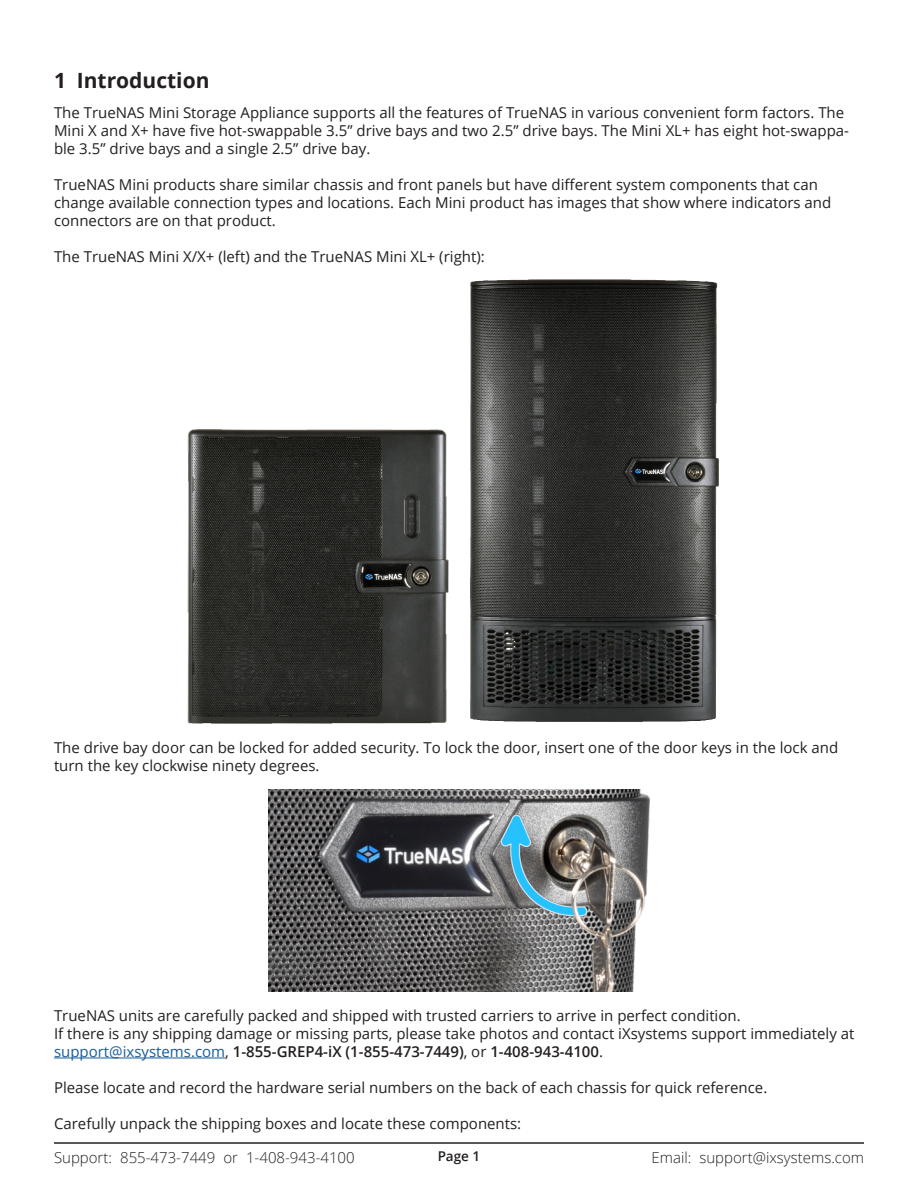
<style>
.page{position:relative;width:918px;height:1188px;background:#fff}
.page>*{position:absolute;margin:0;border:0;box-sizing:border-box;transform-origin:0 0}
.Section_Header{font:700 21px "Open Sans";color:#231f20}
.iX_Paragraph{font:15px/18px "Open Sans";color:#231f20}
.iX_Paragraph-2{font:600 15px "Open Sans";color:#231f20}
.t1{font:300 15px "Open Sans";color:#231f20}
.t2{font:600 13.5px "Open Sans";color:#231f20}
.s1{font-weight:400;color:#175d9e}
.s2{font-weight:400}
</style>
<div class="page">
<hr style="left:54px;top:1142px;width:810px;height:2px;background:#231f20">
<img style="left:269px;top:789px;width:380px;height:202px">
<img style="left:187px;top:429px;width:262px;height:295px">
<img style="left:470px;top:280px;width:249px;height:442px">
<hr style="left:54px;top:1058px;width:171px;height:1px;background:#175d9e">
<p class="Section_Header" style="left:54px;top:66px;width:157px">1 Introduction</p>
<p class="iX_Paragraph" style="left:54px;top:103px;width:797px">The TrueNAS Mini Storage Appliance supports all the features of TrueNAS in various convenient form factors. The<br>Mini X and X+ have five hot-swappable 3.5” drive bays and two 2.5” drive bays. The Mini XL+ has eight hot-swappa&shy;ble 3.5” drive bays and a single 2.5” drive bay.</p>
<p class="iX_Paragraph" style="left:54px;top:175px;width:779px">TrueNAS Mini products share similar chassis and front panels but have different system components that can change available connection types and locations. Each Mini product has images that show where indicators and connectors are on that product.</p>
<p class="iX_Paragraph" style="left:54px;top:247px;width:432px">The TrueNAS Mini X/X+ (left) and the TrueNAS Mini XL+ (right):</p>
<p class="iX_Paragraph" style="left:54px;top:739px;width:786px">The drive bay door can be locked for added security. To lock the door, insert one of the door keys in the lock and turn the key clockwise ninety degrees.</p>
<p class="iX_Paragraph" style="left:54px;top:1006px;width:688px">TrueNAS units are carefully packed and shipped with trusted carriers to arrive in perfect condition.</p>
<p class="iX_Paragraph" style="left:54px;top:1024px;width:802px">If there is any shipping damage or missing parts, please take photos and contact iXsystems support immediately at</p>
<p class="iX_Paragraph-2" style="left:54px;top:1041px;width:551px"><span class="s1">support@ixsystems.com</span><span class="s2">,</span> 1-855-GREP4-iX (1-855-473-7449)<span class="s2">, or</span> 1-408-943-4100<span class="s2">.</span></p>
<p class="iX_Paragraph" style="left:54px;top:1078px;width:715px">Please locate and record the hardware serial numbers on the back of each chassis for quick reference.</p>
<p class="iX_Paragraph" style="left:54px;top:1114px;width:469px">Carefully unpack the shipping boxes and locate these components:</p>
<p class="t1" style="left:54px;top:1147px;width:302px">Support: 855-473-7449 or 1-408-943-4100</p>
<p class="t1" style="left:652px;top:1147px;width:214px">Email: support@ixsystems.com</p>
<p class="t2" style="left:438px;top:1147px;width:44px">Page 1</p>
</div>
